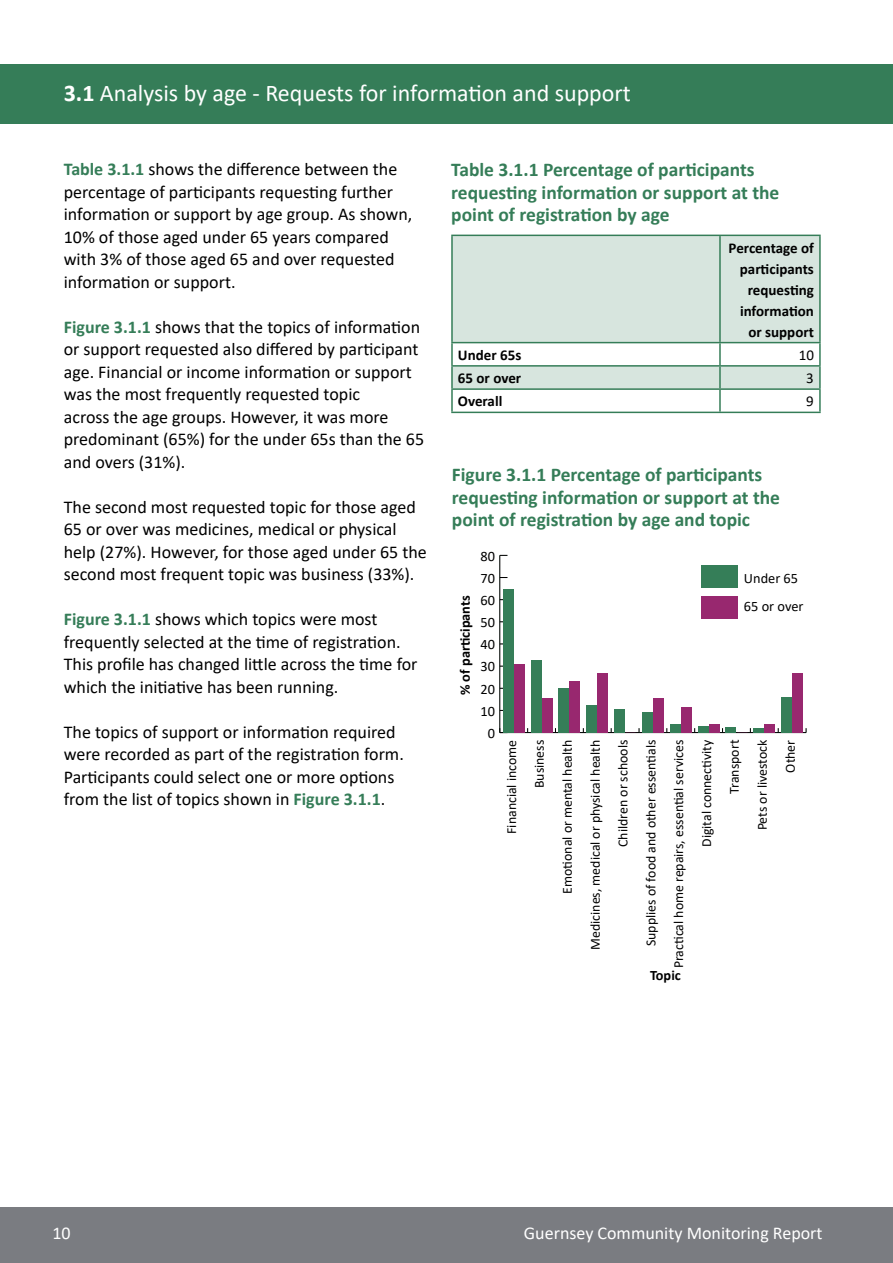
<style>
.page{position:relative;width:893px;height:1263px;background:#fff}
.page>*{position:absolute;margin:0;border:0;box-sizing:border-box;transform-origin:0 0}
.t1{font:24px "Calibri";color:#fff}
.t2{font:700 19.5px/22.5px "Calibri";color:#357d58}
.t3{font:18px/22.5px "Calibri";color:#000}
.t4{font:18px "Calibri";color:#fff}
.t5{font:700 15px/21px "Calibri";color:#000;text-align:right}
.t6{font:15px "Calibri";color:#000}
.t7{font:14.4px/28.5px "Calibri";color:#000}
.t8{font:700 14.4px "Calibri";color:#000}
.t9{font:13.8px/27.9px "Calibri";color:#000;text-align:right}
.s1{font-weight:700}
.s2{font-weight:700;color:#357d58}
</style>
<div class="page">
<div style="left:0;top:1208px;width:893px;height:55px;background:#7a7c81"></div>
<div style="left:0;top:64px;width:893px;height:59px;background:#357d58"></div>
<div style="left:453px;top:236px;width:366px;height:106px;background:#d7e5de"></div>
<svg style="left:453px;top:343px;width:366px;height:69px"></svg>
<hr style="left:451px;top:235px;width:269px;height:1px;background:#357d58">
<hr style="left:451px;top:236px;width:2px;height:106px;background:#357d58">
<hr style="left:720px;top:235px;width:101px;height:1px;background:#357d58">
<hr style="left:719px;top:236px;width:2px;height:106px;background:#357d58">
<hr style="left:819px;top:236px;width:2px;height:106px;background:#357d58">
<hr style="left:451px;top:342px;width:269px;height:1px;background:#357d58">
<hr style="left:451px;top:343px;width:2px;height:22px;background:#357d58">
<hr style="left:720px;top:342px;width:101px;height:1px;background:#357d58">
<hr style="left:719px;top:343px;width:2px;height:22px;background:#357d58">
<hr style="left:819px;top:343px;width:2px;height:22px;background:#357d58">
<hr style="left:451px;top:365px;width:269px;height:2px;background:#357d58">
<hr style="left:451px;top:367px;width:2px;height:21px;background:#357d58">
<hr style="left:720px;top:365px;width:101px;height:2px;background:#357d58">
<hr style="left:719px;top:367px;width:2px;height:21px;background:#357d58">
<hr style="left:819px;top:367px;width:2px;height:21px;background:#357d58">
<hr style="left:451px;top:388px;width:269px;height:2px;background:#357d58">
<hr style="left:451px;top:390px;width:2px;height:22px;background:#357d58">
<hr style="left:720px;top:388px;width:101px;height:2px;background:#357d58">
<hr style="left:719px;top:390px;width:2px;height:22px;background:#357d58">
<hr style="left:819px;top:390px;width:2px;height:22px;background:#357d58">
<hr style="left:451px;top:412px;width:269px;height:1px;background:#357d58">
<hr style="left:720px;top:412px;width:101px;height:1px;background:#357d58">
<hr style="left:500px;top:732px;width:306px;height:1px;background:#000">
<hr style="left:499px;top:555px;width:1px;height:177px;background:#000">
<svg style="left:499px;top:728px;width:8px;height:5px"></svg>
<div style="left:514px;top:664px;width:10px;height:68px;background:#98286f"></div>
<div style="left:542px;top:698px;width:10px;height:34px;background:#98286f"></div>
<div style="left:570px;top:681px;width:10px;height:51px;background:#98286f"></div>
<div style="left:598px;top:673px;width:10px;height:59px;background:#98286f"></div>
<div style="left:653px;top:698px;width:10px;height:34px;background:#98286f"></div>
<div style="left:681px;top:707px;width:10px;height:25px;background:#98286f"></div>
<div style="left:709px;top:724px;width:10px;height:8px;background:#98286f"></div>
<div style="left:765px;top:724px;width:10px;height:8px;background:#98286f"></div>
<div style="left:793px;top:673px;width:10px;height:59px;background:#98286f"></div>
<div style="left:503px;top:589px;width:10px;height:143px;background:#357e58"></div>
<div style="left:531px;top:660px;width:10px;height:72px;background:#357e58"></div>
<div style="left:559px;top:688px;width:10px;height:44px;background:#357e58"></div>
<div style="left:587px;top:705px;width:10px;height:27px;background:#357e58"></div>
<div style="left:614px;top:709px;width:10px;height:23px;background:#357e58"></div>
<div style="left:642px;top:712px;width:10px;height:20px;background:#357e58"></div>
<div style="left:670px;top:724px;width:10px;height:8px;background:#357e58"></div>
<div style="left:698px;top:726px;width:10px;height:6px;background:#357e58"></div>
<div style="left:726px;top:727px;width:10px;height:5px;background:#357e58"></div>
<hr style="left:754px;top:728px;width:10px;height:4px;background:#357e58">
<div style="left:781px;top:697px;width:11px;height:35px;background:#357e58"></div>
<div style="left:701px;top:565px;width:37px;height:23px;background:#357e58"></div>
<div style="left:701px;top:597px;width:37px;height:22px;background:#98286f"></div>
<h1 class="t1" style="left:64px;top:76px;width:569px"><span class="s1">3.1</span> Analysis by age - Requests for information and support</h1>
<p class="t3" style="left:64px;top:157px;width:350px"><span class="s2">Table 3.1.1</span> shows the difference between the percentage of participants requesting further information or support by age group. As shown, 10% of those aged under 65 years compared with 3% of those aged 65 and over requested information or support.</p>
<p class="t3" style="left:64px;top:315px;width:362px"><span class="s2">Figure 3.1.1</span> shows that the topics of information or support requested also differed by participant age. Financial or income information or support was the most frequently requested topic<br>across the age groups. However, it was more predominant (65%) for the under 65s than the 65 and overs (31%).</p>
<p class="t3" style="left:64px;top:495px;width:364px">The second most requested topic for those aged 65 or over was medicines, medical or physical help (27%). However, for those aged under 65 the second most frequent topic was business (33%).</p>
<p class="t3" style="left:64px;top:607px;width:355px"><span class="s2">Figure 3.1.1</span> shows which topics were most frequently selected at the time of registration.<br>This profile has changed little across the time for which the initiative has been running.</p>
<p class="t3" style="left:64px;top:720px;width:342px">The topics of support or information required were recorded as part of the registration form.<br>Participants could select one or more options from the list of topics shown in <span class="s2">Figure 3.1.1</span>.</p>
<p class="t2" style="left:451px;top:158px;width:330px">Table 3.1.1 Percentage of participants requesting information or support at the point of registration by age</p>
<p class="t5" style="left:729px;top:237px;width:87px">Percentage of participants requesting information or support</p>
<p class="t5" style="left:458px;top:344px;width:65px">Under 65s</p>
<p class="t6" style="left:799px;top:344px;width:17px">10</p>
<p class="t5" style="left:458px;top:367px;width:65px">65 or over</p>
<p class="t6" style="left:806px;top:368px;width:9px">3</p>
<p class="t5" style="left:458px;top:391px;width:46px">Overall</p>
<p class="t6" style="left:806px;top:391px;width:9px">9</p>
<p class="t2" style="left:452px;top:463px;width:330px">Figure 3.1.1 Percentage of participants requesting information or support at the point of registration by age and topic</p>
<p class="t8" style="left:455px;top:695px;width:101px;rotate:-90deg">% of par cipants</p>
<p class="t7" style="left:480px;top:541px;width:16px">80</p>
<p class="t7" style="left:480px;top:563px;width:16px">70</p>
<p class="t7" style="left:480px;top:586px;width:16px">60</p>
<p class="t7" style="left:480px;top:608px;width:16px">50</p>
<p class="t7" style="left:480px;top:630px;width:16px">40</p>
<p class="t7" style="left:480px;top:652px;width:16px">30</p>
<p class="t7" style="left:480px;top:674px;width:16px">20</p>
<p class="t7" style="left:480px;top:696px;width:16px">10</p>
<p class="t7" style="left:488px;top:718px;width:9px">0</p>
<p class="t7" style="left:744px;top:563px;width:61px">Under 65<br>65 or over</p>
<p class="t9" style="left:497px;top:968px;width:230px;rotate:-90deg">Financial income<br>Business<br>Emo onal or mental health<br>Medicines, medical or physical health<br>Children or schools<br>Supplies of food and other essen als<br>Prac cal home repairs, essen al services<br>Digital connec vity<br>Transport<br>Pets or livestock<br>Other</p>
<p class="t8" style="left:650px;top:965px;width:32px">Topic</p>
<p class="t4" style="left:52px;top:1220px;width:20px">10</p>
<p class="t4" style="left:524px;top:1220px;width:300px">Guernsey Community Monitoring Report</p>
</div>
